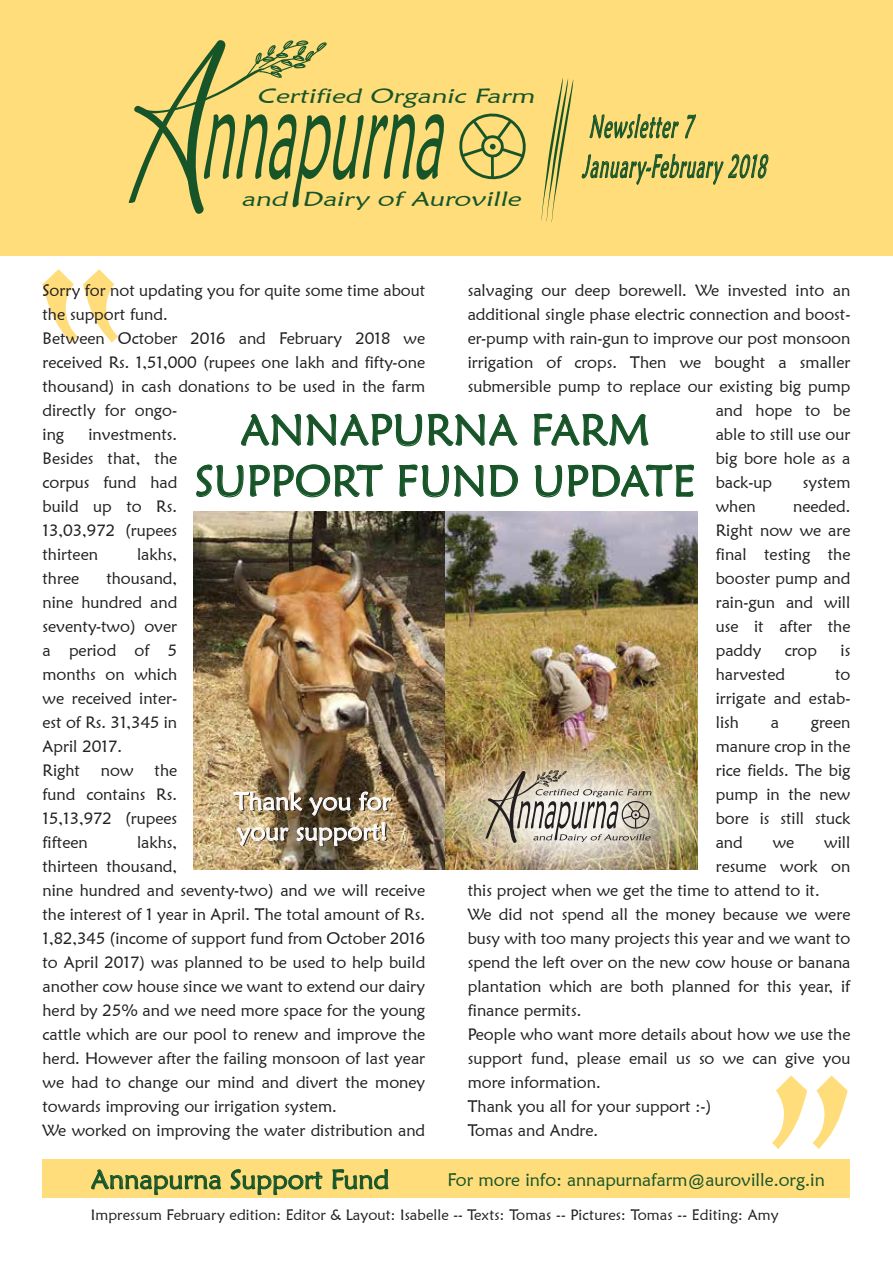
<style>
.page{position:relative;width:893px;height:1263px;background:#fff}
.page>*{position:absolute;margin:0;border:0;box-sizing:border-box;transform-origin:0 0}
.t1{font:italic 131.1px "Maiandra GD";color:#175529;scale:.43 1}
.t2{font:43.5px/51px "Maiandra GD";letter-spacing:.005em;color:#175529;text-align:center}
.t3{font:italic 32.55px "Maiandra GD";color:#1d5c2e;scale:.49 1}
.t4{font:27px "Maiandra GD";color:#175529}
.t5{font:25.2px/30.3px "Maiandra GD";color:#fff}
.t6{font:italic 20.25px "Maiandra GD";color:#175529;scale:1.38 1}
.t7{font:18px "Maiandra GD";color:#175529}
.t8{font:16.5px/24px "Maiandra GD";color:#231f20;text-align:justify}
.t9{font:15px "Maiandra GD";letter-spacing:.005em;color:#231f20}
</style>
<div class="page">
<svg style="left:772px;top:1075px;width:76px;height:74px"></svg>
<svg style="left:43px;top:269px;width:75px;height:74px"></svg>
<div style="left:0;top:0;width:893px;height:255px;background:#ffdd7b"></div>
<svg style="left:581px;top:114px;width:188px;height:71px"></svg>
<svg style="left:541px;top:78px;width:33px;height:144px"></svg>
<svg style="left:459px;top:113px;width:67px;height:67px"></svg>
<svg style="left:128px;top:40px;width:199px;height:174px"></svg>
<div style="left:43px;top:1160px;width:807px;height:38px;background:#ffdd7b"></div>
<svg style="left:91px;top:1169px;width:130px;height:26px"></svg>
<svg style="left:231px;top:1169px;width:91px;height:26px"></svg>
<svg style="left:332px;top:1169px;width:57px;height:20px"></svg>
<svg style="left:533px;top:413px;width:116px;height:34px"></svg>
<svg style="left:196px;top:413px;width:322px;height:99px"></svg>
<svg style="left:534px;top:464px;width:161px;height:48px"></svg>
<img style="left:194px;top:512px;width:503px;height:357px">
<svg style="left:233px;top:791px;width:69px;height:20px"></svg>
<svg style="left:309px;top:797px;width:42px;height:19px"></svg>
<svg style="left:359px;top:791px;width:32px;height:20px"></svg>
<svg style="left:237px;top:827px;width:52px;height:19px"></svg>
<svg style="left:296px;top:822px;width:90px;height:24px;background:#93846d"></svg>
<img style="left:424px;top:743px;width:274px;height:127px">
<p class="t6" style="left:257px;top:84px;width:206px">Certified Organic Farm</p>
<h1 class="t1" style="left:199px;top:53px;width:625px">nnapurna</h1>
<p class="t6" style="left:241px;top:187px;width:208px">and Dairy of Auroville</p>
<h3 class="t3" style="left:589px;top:106px;width:226px">Newsletter7</h3>
<h3 class="t3" style="left:582px;top:146px;width:390px">January-February 2018</h3>
<p class="t8" style="left:43px;top:278px;width:384px;text-align:left">Sorry for not updating you for quite some time about the support fund.<br>Between October 2016 and February 2018 we received Rs. 1,51,000 (rupees one lakh and fifty-one thousand) in cash donations to be used in the farm directly for ongo-<br>ing</p>
<p class="t8" style="left:468px;top:278px;width:384px">salvaging our deep borewell. We invested into an</p>
<p class="t8" style="left:468px;top:302px;width:384px">additional single phase electric connection and boost-</p>
<p class="t8" style="left:468px;top:326px;width:384px">er-pump with rain-gun to improve our post monsoon</p>
<p class="t8" style="left:468px;top:350px;width:384px">irrigation of crops. Then we bought a smaller</p>
<p class="t8" style="left:468px;top:374px;width:384px">submersible pump to replace our existing big pump</p>
<p class="t8" style="left:716px;top:398px;width:136px">and hope to be</p>
<p class="t8" style="left:716px;top:422px;width:136px">able to still use our</p>
<p class="t8" style="left:716px;top:446px;width:136px">big bore hole as a</p>
<p class="t8" style="left:716px;top:470px;width:58px">back-up</p>
<p class="t8" style="left:803px;top:470px;width:49px">system</p>
<p class="t8" style="left:716px;top:494px;width:42px">when</p>
<h2 class="t2" style="left:195px;top:404px;width:502px">ANNAPURNA FARM<br>SUPPORT FUND UPDATE</h2>
<p class="t8" style="left:43px;top:422px;width:136px;text-indent:46px">investments.<br>Besides that, the corpus fund had build up to Rs.<br>13,03,972 (rupees thirteen</p>
<p class="t8" style="left:716px;top:494px;width:136px;text-indent:77px">needed.<br>Right now we are final testing the booster pump and rain-gun and will use it after the paddy</p>
<p class="t8" style="left:137px;top:542px;width:42px">lakhs,</p>
<p class="t8" style="left:43px;top:566px;width:136px;text-align:left;text-indent:64px">thousand, nine hundred and seventy-two) over a period of 5 months on which we received inter&shy;est of Rs. 31,345 in<br>April 2017.<br>Right</p>
<p class="t8" style="left:43px;top:566px;width:38px">three</p>
<p class="t8" style="left:785px;top:638px;width:34px">crop</p>
<p class="t8" style="left:841px;top:638px;width:11px">is</p>
<p class="t8" style="left:716px;top:662px;width:71px">harvested</p>
<p class="t8" style="left:716px;top:662px;width:136px;text-indent:119px">to irrigate and estab&shy;lish</p>
<p class="t8" style="left:716px;top:710px;width:136px;text-indent:95px">green manure crop in the rice fields. The big pump in the new bore is still stuck and</p>
<p class="t8" style="left:771px;top:710px;width:10px">a</p>
<p class="t8" style="left:43px;top:758px;width:136px;text-indent:112px">the fund contains Rs.<br>15,13,972 (rupees fifteen</p>
<p class="t8" style="left:101px;top:758px;width:34px">now</p>
<h3 class="t5" style="left:234px;top:786px;width:159px">Thank you for your support!</h3>
<p class="t8" style="left:773px;top:830px;width:23px">we</p>
<p class="t8" style="left:824px;top:830px;width:28px">will</p>
<p class="t8" style="left:716px;top:854px;width:136px">resume work on</p>
<p class="t8" style="left:468px;top:878px;width:353px">this project when we get the time to attend to it.</p>
<p class="t8" style="left:468px;top:902px;width:384px">We did not spend all the money because we were</p>
<p class="t8" style="left:468px;top:926px;width:384px">busy with too many projects this year and we want to</p>
<p class="t8" style="left:468px;top:950px;width:384px">spend the left over on the new cow house or banana</p>
<p class="t8" style="left:468px;top:974px;width:384px">plantation which are both planned for this year, if</p>
<p class="t8" style="left:468px;top:998px;width:115px">finance permits.</p>
<p class="t8" style="left:468px;top:1022px;width:384px">People who want more details about how we use the</p>
<p class="t8" style="left:468px;top:1046px;width:384px">support fund, please email us so we can give you</p>
<p class="t8" style="left:468px;top:1070px;width:135px">more information.</p>
<p class="t8" style="left:468px;top:1094px;width:245px">Thank you all for your support :-)</p>
<p class="t8" style="left:468px;top:1118px;width:132px">Tomas and Andre.</p>
<p class="t8" style="left:43px;top:830px;width:384px;text-align:left;text-indent:94px">lakhs,<br>thirteen thousand,<br>nine hundred and seventy-two) and we will receive the interest of 1 year in April. The total amount of Rs.<br>1,82,345 (income of support fund from October 2016 to April 2017) was planned to be used to help build another cow house since we want to extend our dairy herd by 25% and we need more space for the young cattle which are our pool to renew and improve the herd. However after the failing monsoon of last year we had to change our mind and divert the money towards improving our irrigation system.<br>We worked on improving the water distribution and</p>
<h3 class="t4" style="left:91px;top:1163px;width:300px">Annapurna Support Fund</h3>
<p class="t7" style="left:447px;top:1168px;width:379px">For more info: annapurnafarm@auroville.org.in</p>
<p class="t9" style="left:91px;top:1206px;width:689px">Impressum February edition: Editor &amp; Layout: Isabelle -- Texts: Tomas -- Pictures: Tomas -- Editing: Amy</p>
</div>
